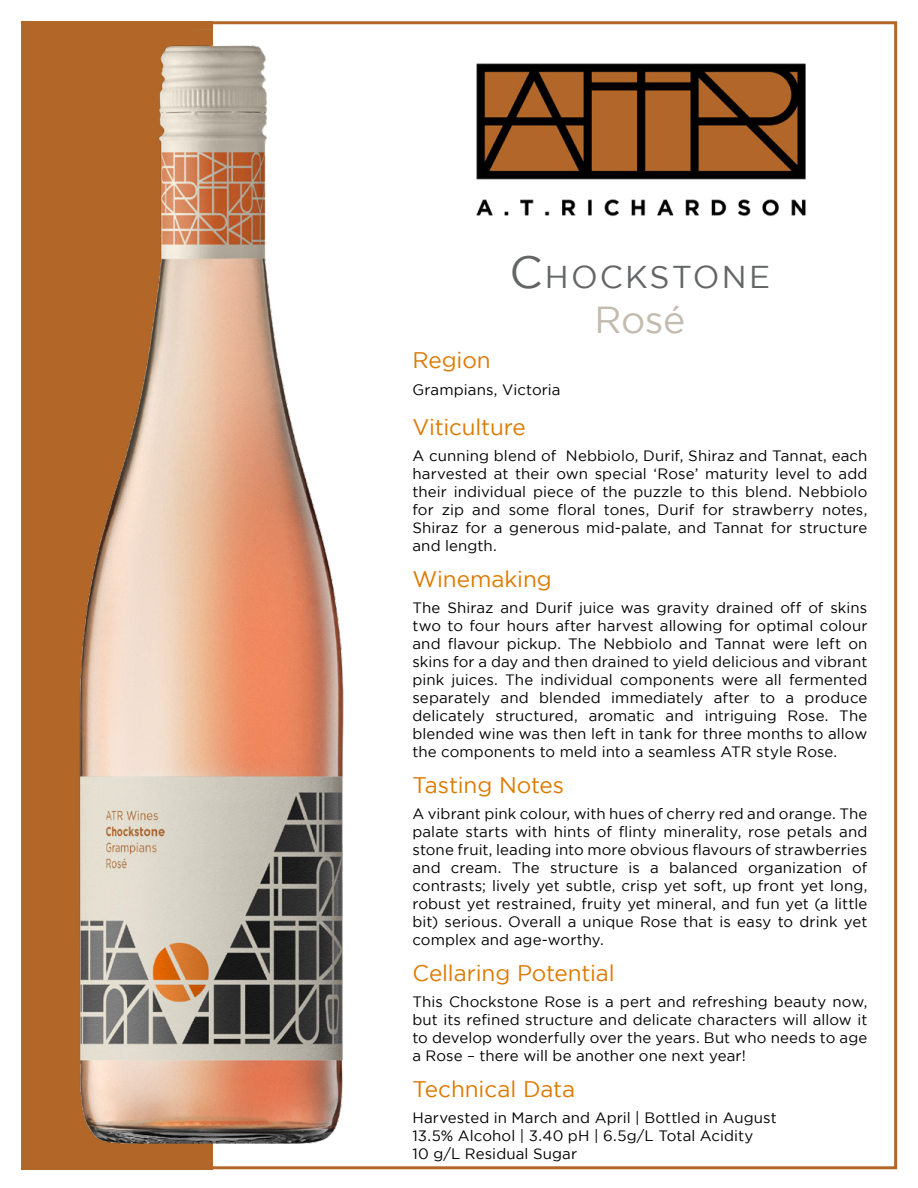
<style>
.page{position:relative;width:918px;height:1188px;background:#fff}
.page>*{position:absolute;margin:0;border:0;box-sizing:border-box;transform-origin:0 0}
.t1{font:37.5px "Gotham";color:#c3bbaf}
.t2{font:31.5px "Gotham";letter-spacing:.065em;color:#646567}
.t3{font:22.5px "Gotham";letter-spacing:-.005em;color:#dd7a00}
.t4{font:15px/18px "Gotham";letter-spacing:.01em;color:#000;text-align:justify}
.s1{font-size:45px}
</style>
<div class="page">
<div style="left:21px;top:21px;width:192px;height:1148px;background:#b26729"></div>
<img style="left:476px;top:63px;width:330px;height:154px">
<img style="left:79px;top:29px;width:265px;height:1115px">
<h2 class="t2" style="left:510px;top:259px;width:262px"><span class="s1">C</span>HOCKSTONE</h2>
<h1 class="t1" style="left:594px;top:299px;width:92px">Rosé</h1>
<h3 class="t3" style="left:412px;top:348px;width:80px">Region</h3>
<p class="t4" style="left:412px;top:380px;width:150px">Grampians, Victoria</p>
<h3 class="t3" style="left:412px;top:414px;width:115px">Viticulture</h3>
<p class="t4" style="left:412px;top:447px;width:456px">A cunning blend of Nebbiolo, Durif, Shiraz and Tannat, each harvested at their own special ‘Rose’ maturity level to add their individual piece of the puzzle to this blend. Nebbiolo for zip and some floral tones, Durif for strawberry notes, Shiraz for a generous mid-palate, and Tannat for structure and length.</p>
<h3 class="t3" style="left:412px;top:566px;width:141px">Winemaking</h3>
<p class="t4" style="left:412px;top:599px;width:457px">The Shiraz and Durif juice was gravity drained off of skins two to four hours after harvest allowing for optimal colour and flavour pickup. The Nebbiolo and Tannat were left on skins for a day and then drained to yield delicious and vibrant pink juices. The individual components were all fermented separately and blended immediately after to a produce delicately structured, aromatic and intriguing Rose. The blended wine was then left in tank for three months to allow the components to meld into a seamless ATR style Rose.</p>
<h3 class="t3" style="left:412px;top:772px;width:153px">Tasting Notes</h3>
<p class="t4" style="left:412px;top:805px;width:457px">A vibrant pink colour, with hues of cherry red and orange. The palate starts with hints of flinty minerality, rose petals and stone fruit, leading into more obvious flavours of strawberries and cream. The structure is a balanced organization of contrasts; lively yet subtle, crisp yet soft, up front yet long, robust yet restrained, fruity yet mineral, and fun yet (a little bit) serious. Overall a unique Rose that is easy to drink yet complex and age-worthy.</p>
<h3 class="t3" style="left:412px;top:960px;width:204px">Cellaring Potential</h3>
<p class="t4" style="left:412px;top:993px;width:457px">This Chockstone Rose is a pert and refreshing beauty now, but its refined structure and delicate characters will allow it to develop wonderfully over the years. But who needs to age a Rose – there will be another one next year!</p>
<h3 class="t3" style="left:412px;top:1076px;width:164px">Technical Data</h3>
<p class="t4" style="left:412px;top:1109px;width:366px;text-align:left">Harvested in March and April | Bottled in August<br>13.5% Alcohol | 3.40 pH | 6.5g/L Total Acidity<br>10 g/L Residual Sugar</p>
</div>
